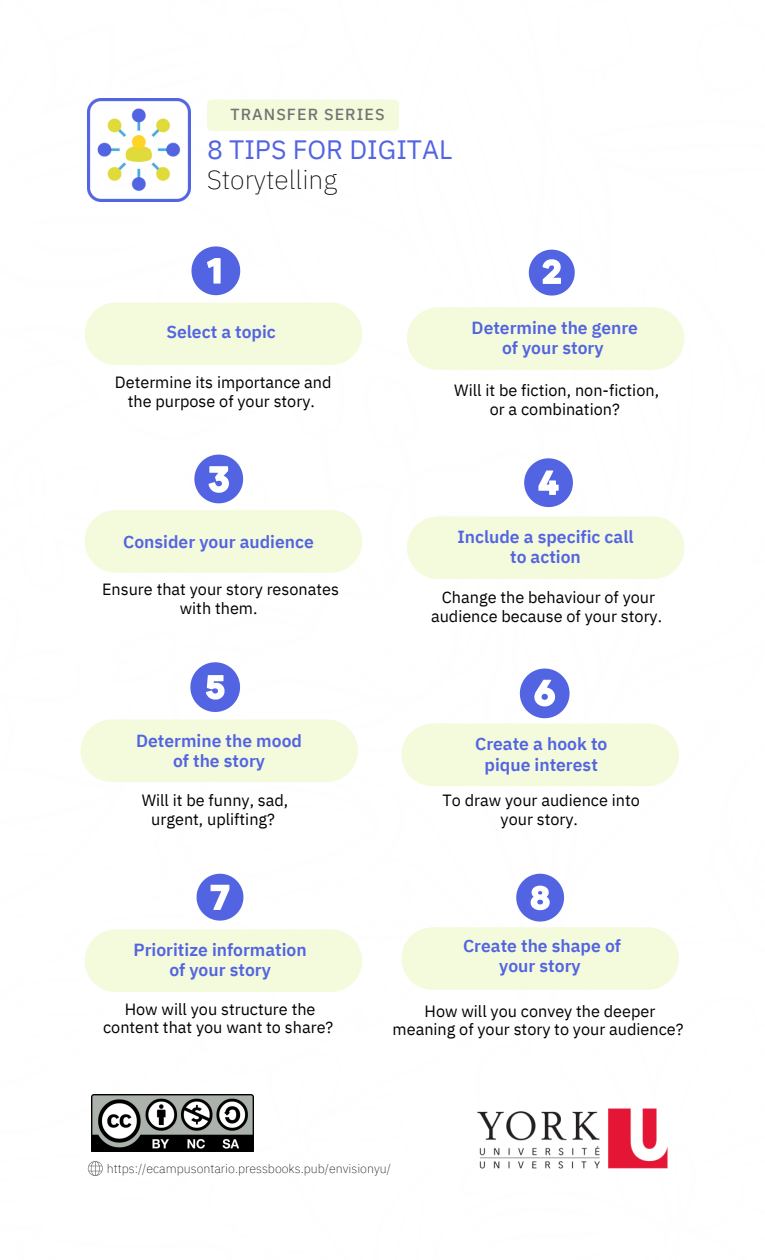
<style>
.page{position:relative;width:765px;height:1260px;background:#fff}
.page>*{position:absolute;margin:0;border:0;box-sizing:border-box;transform-origin:0 0}
.t1{font:26.5px "IBM Plex Sans";color:#5264e1}
.t2{font:200 26.5px "IBM Plex Sans";color:#000}
.t3{font:600 17.5px/20.6px "IBM Plex Sans";color:#5264e1;text-align:center}
.t4{font:16.25px/18.8px "IBM Plex Sans";color:#000;text-align:center}
.t5{font:500 16px "IBM Plex Sans";letter-spacing:.065em;color:#737373}
.t6{font:200 12.5px "IBM Plex Sans";color:#000}
</style>
<div class="page">
<img style="left:477px;top:1108px;width:191px;height:61px">
<svg style="left:88px;top:1161px;width:15px;height:15px"></svg>
<img style="left:88px;top:98px;width:103px;height:103px">
<div style="left:207px;top:100px;width:192px;height:31px;background:#f4fadc"></div>
<img style="left:91px;top:1095px;width:162px;height:57px">
<div style="left:85px;top:303px;width:277px;height:62px;background:#f4fadc"></div>
<svg style="left:191px;top:246px;width:49px;height:49px"></svg>
<svg style="left:529px;top:250px;width:46px;height:46px"></svg>
<div style="left:407px;top:307px;width:277px;height:63px;background:#f4fadc"></div>
<svg style="left:190px;top:662px;width:50px;height:50px"></svg>
<div style="left:80px;top:720px;width:278px;height:62px;background:#f4fadc"></div>
<svg style="left:194px;top:455px;width:49px;height:48px"></svg>
<div style="left:85px;top:510px;width:277px;height:63px;background:#f4fadc"></div>
<svg style="left:524px;top:458px;width:49px;height:49px"></svg>
<div style="left:407px;top:516px;width:277px;height:63px;background:#f4fadc"></div>
<svg style="left:520px;top:669px;width:50px;height:49px"></svg>
<div style="left:401px;top:724px;width:278px;height:62px;background:#f4fadc"></div>
<svg style="left:197px;top:874px;width:46px;height:47px"></svg>
<div style="left:85px;top:929px;width:277px;height:63px;background:#f4fadc"></div>
<svg style="left:401px;top:874px;width:278px;height:116px"></svg>
<p class="t5" style="left:230px;top:104px;width:156px">TRANSFER SERIES</p>
<h1 class="t1" style="left:207px;top:132px;width:247px">8 TIPS FOR DIGITAL</h1>
<h1 class="t2" style="left:207px;top:161px;width:132px">Storytelling</h1>
<p class="t3" style="left:166px;top:322px;width:111px">Select a topic</p>
<p class="t3" style="left:472px;top:317px;width:168px">Determine the genre of your story</p>
<p class="t4" style="left:115px;top:373px;width:218px">Determine its importance and the purpose of your story.</p>
<p class="t4" style="left:454px;top:380px;width:206px">Will it be fiction, non-fiction, or a combination?</p>
<p class="t3" style="left:123px;top:531px;width:192px">Consider your audience</p>
<p class="t3" style="left:457px;top:526px;width:178px">Include a specific call to action</p>
<p class="t4" style="left:102px;top:580px;width:238px">Ensure that your story resonates with them.</p>
<p class="t4" style="left:431px;top:588px;width:233px">Change the behaviour of your audience because of your story.</p>
<p class="t3" style="left:136px;top:730px;width:167px">Determine the mood of the story</p>
<p class="t3" style="left:475px;top:733px;width:134px">Create a hook to pique interest</p>
<p class="t4" style="left:142px;top:791px;width:148px">Will it be funny, sad, urgent, uplifting?</p>
<p class="t4" style="left:443px;top:791px;width:199px">To draw your audience into your story.</p>
<p class="t3" style="left:134px;top:939px;width:175px">Prioritize information of your story</p>
<p class="t3" style="left:463px;top:935px;width:159px">Create the shape of your story</p>
<p class="t4" style="left:103px;top:999px;width:232px">How will you structure the content that you want to share?</p>
<p class="t4" style="left:393px;top:1001px;width:292px">How will you convey the deeper meaning of your story to your audience?</p>
<p class="t6" style="left:107px;top:1160px;width:286px">https://ecampusontario.pressbooks.pub/envisionyu/</p>
</div>
